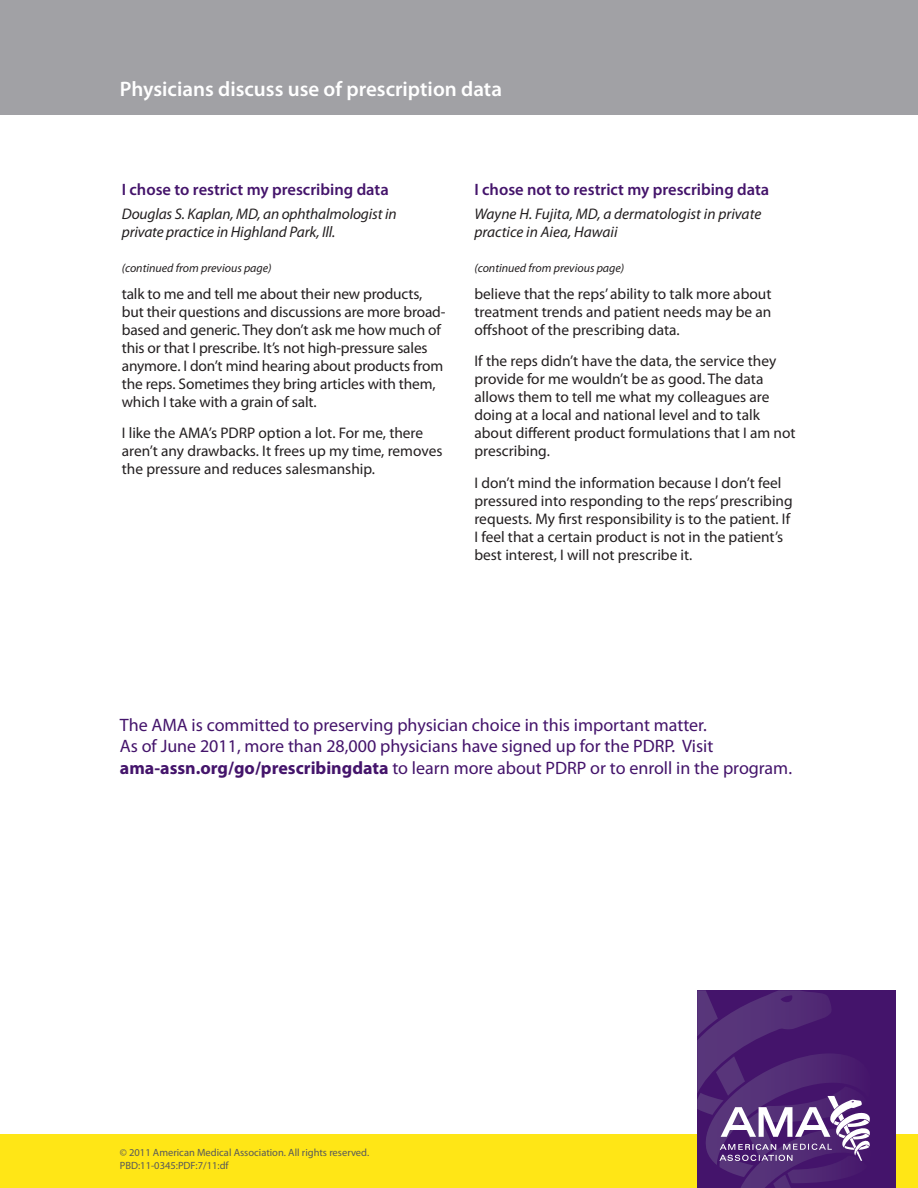
<style>
.page{position:relative;width:918px;height:1188px;background:#fff}
.page>*{position:absolute;margin:0;border:0;box-sizing:border-box;transform-origin:0 0}
.subhead{font:600 21px "Myriad Pro";color:#fff}
.Call_to_action{font:18px/21.6px "Myriad Pro";color:#44146b}
.Question{font:600 16.5px "Myriad Pro";color:#44146b}
.Body{font:15.3px/18px "Myriad Pro";color:#231f20}
.Body-2{font:italic 15.3px/18px "Myriad Pro";letter-spacing:-.01em;color:#231f20}
.t1{font:italic 12px "Myriad Pro";color:#231f20}
.t2{font:10.5px/12.6px "Myriad Pro";color:#57585a}
.s1{font-weight:700}
</style>
<div class="page">
<div style="left:0;top:1134px;width:918px;height:54px;background:#ffe616"></div>
<div style="left:0;top:0;width:918px;height:114px;background:#a1a1a5"></div>
<div style="left:697px;top:990px;width:199px;height:198px;background:#44146b"></div>
<svg style="left:697px;top:990px;width:173px;height:198px"></svg>
<p class="subhead" style="left:120px;top:76px;width:384px">Physicians discuss use of prescription data</p>
<p class="Question" style="left:122px;top:179px;width:268px">I chose to restrict my prescribing data</p>
<p class="Body-2" style="left:122px;top:205px;width:276px">Douglas S. Kaplan, MD, an ophthalmologist in private practice in Highland Park, Ill.</p>
<p class="t1" style="left:122px;top:261px;width:151px">(continued from previous page)</p>
<p class="Body" style="left:122px;top:284px;width:325px">talk to me and tell me about their new products, but their questions and discussions are more broad&shy;based and generic. They don’t ask me how much of this or that I prescribe. It’s not high-pressure sales anymore. I don’t mind hearing about products from the reps. Sometimes they bring articles with them, which I take with a grain of salt.</p>
<p class="Body" style="left:122px;top:424px;width:322px">I like the AMA’s PDRP option a lot. For me, there aren’t any drawbacks. It frees up my time, removes the pressure and reduces salesmanship.</p>
<p class="Question" style="left:474px;top:179px;width:296px">I chose not to restrict my prescribing data</p>
<p class="Body-2" style="left:474px;top:205px;width:288px">Wayne H. Fujita, MD, a dermatologist in private practice in Aiea, Hawaii</p>
<p class="t1" style="left:474px;top:261px;width:151px">(continued from previous page)</p>
<p class="Body" style="left:474px;top:284px;width:299px;text-align:justify">believe that the reps’ ability to talk more about treatment trends and patient needs may be an offshoot of the prescribing data.</p>
<p class="Body" style="left:474px;top:352px;width:323px">If the reps didn’t have the data, the service they provide for me wouldn’t be as good. The data allows them to tell me what my colleagues are doing at a local and national level and to talk about different product formulations that I am not prescribing.</p>
<p class="Body" style="left:474px;top:473px;width:320px">I don’t mind the information because I don’t feel pressured into responding to the reps’ prescribing requests. My first responsibility is to the patient. If I feel that a certain product is not in the patient’s best interest, I will not prescribe it.</p>
<p class="Call_to_action" style="left:120px;top:714px;width:674px">The AMA is committed to preserving physician choice in this important matter.<br>As of June 2011, more than 28,000 physicians have signed up for the PDRP. Visit <span class="s1">ama-assn.org/go/prescribingdata</span> to learn more about PDRP or to enroll in the program.</p>
<p class="t2" style="left:120px;top:1146px;width:251px">© 2011 American Medical Association. All rights reserved.<br>PBD:11-0345:PDF:7/11:df</p>
</div>
